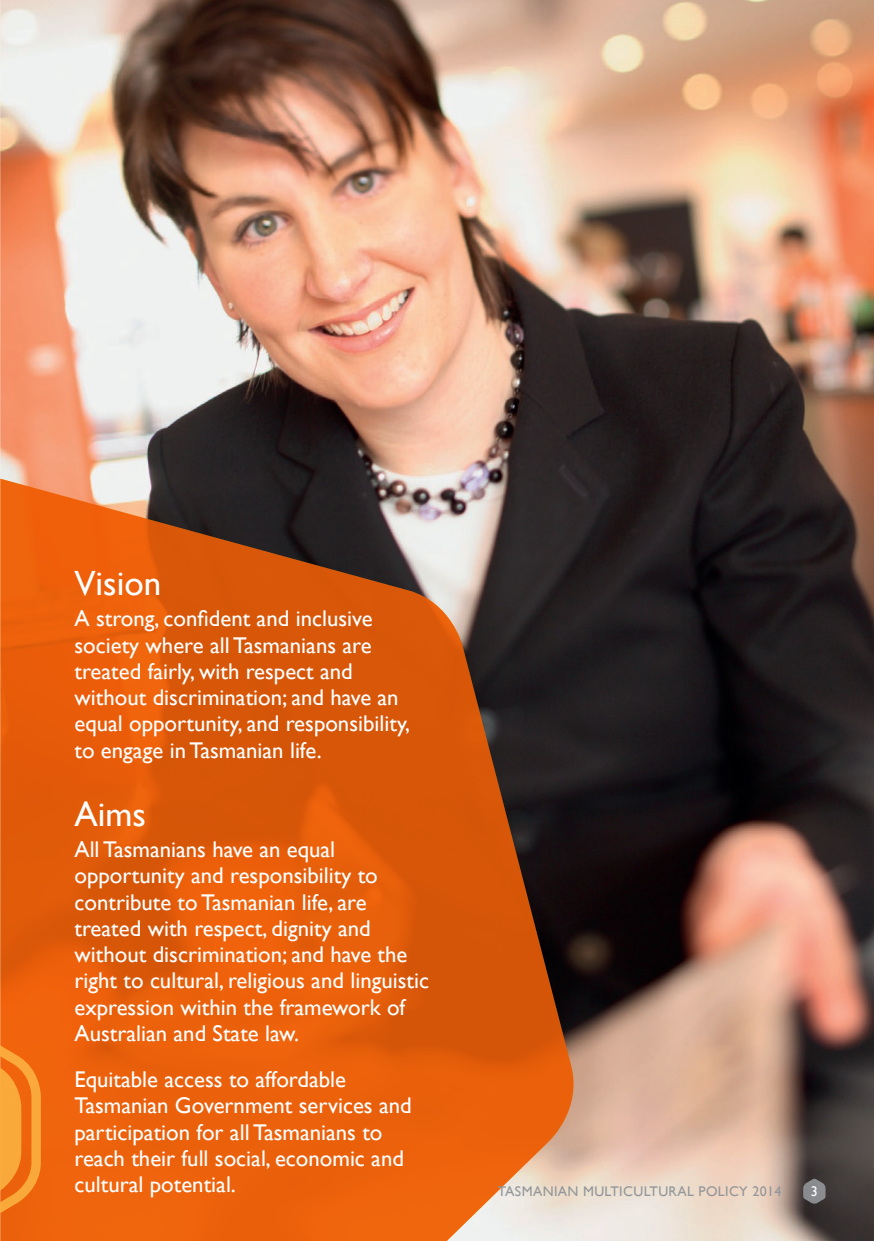
<style>
.page{position:relative;width:874px;height:1241px;background:#fff}
.page>*{position:absolute;margin:0;border:0;box-sizing:border-box;transform-origin:0 0}
.MP_vision_head{font:35px "Gill Sans";color:#fff}
.MP_body_bigger{font:35px "Gill Sans";color:#fff}
.MP_body_bigger-2{font:22.75px/26.2px "Gill Sans";color:#fff}
.t1{font:14px "Gill Sans";letter-spacing:.025em;color:#939598}
.t2{font:14px "Gill Sans";color:#fff}
</style>
<div class="page">
<img style="left:0;top:0;width:873px;height:1240px">
<svg style="left:0;top:463px;width:582px;height:777px;background:#c65a19"></svg>
<svg style="left:0;top:1015px;width:43px;height:225px;background:#f27f1e"></svg>
<svg style="left:802px;top:1177px;width:23px;height:27px"></svg>
<p class="MP_vision_head" style="left:74px;top:562px;width:88px">Vision</p>
<p class="MP_body_bigger-2" style="left:74px;top:605px;width:337px">A strong, confident and inclusive society where all Tasmanians are treated fairly, with respect and without discrimination; and have an equal opportunity, and responsibility, to engage in Tasmanian life.</p>
<p class="MP_body_bigger" style="left:74px;top:793px;width:73px">Aims</p>
<p class="MP_body_bigger-2" style="left:74px;top:835px;width:356px">All Tasmanians have an equal opportunity and responsibility to contribute to Tasmanian life, are treated with respect, dignity and without discrimination; and have the right to cultural, religious and linguistic expression within the framework of Australian and State law.</p>
<p class="MP_body_bigger-2" style="left:74px;top:1065px;width:338px">Equitable access to affordable<br>Tasmanian Government services and participation for all Tasmanians to reach their full social, economic and cultural potential.</p>
<p class="t1" style="left:497px;top:1182px;width:285px">TASMANIAN MULTICULTURAL POLICY 2014</p>
<p class="t2" style="left:810px;top:1183px;width:8px">3</p>
</div>
